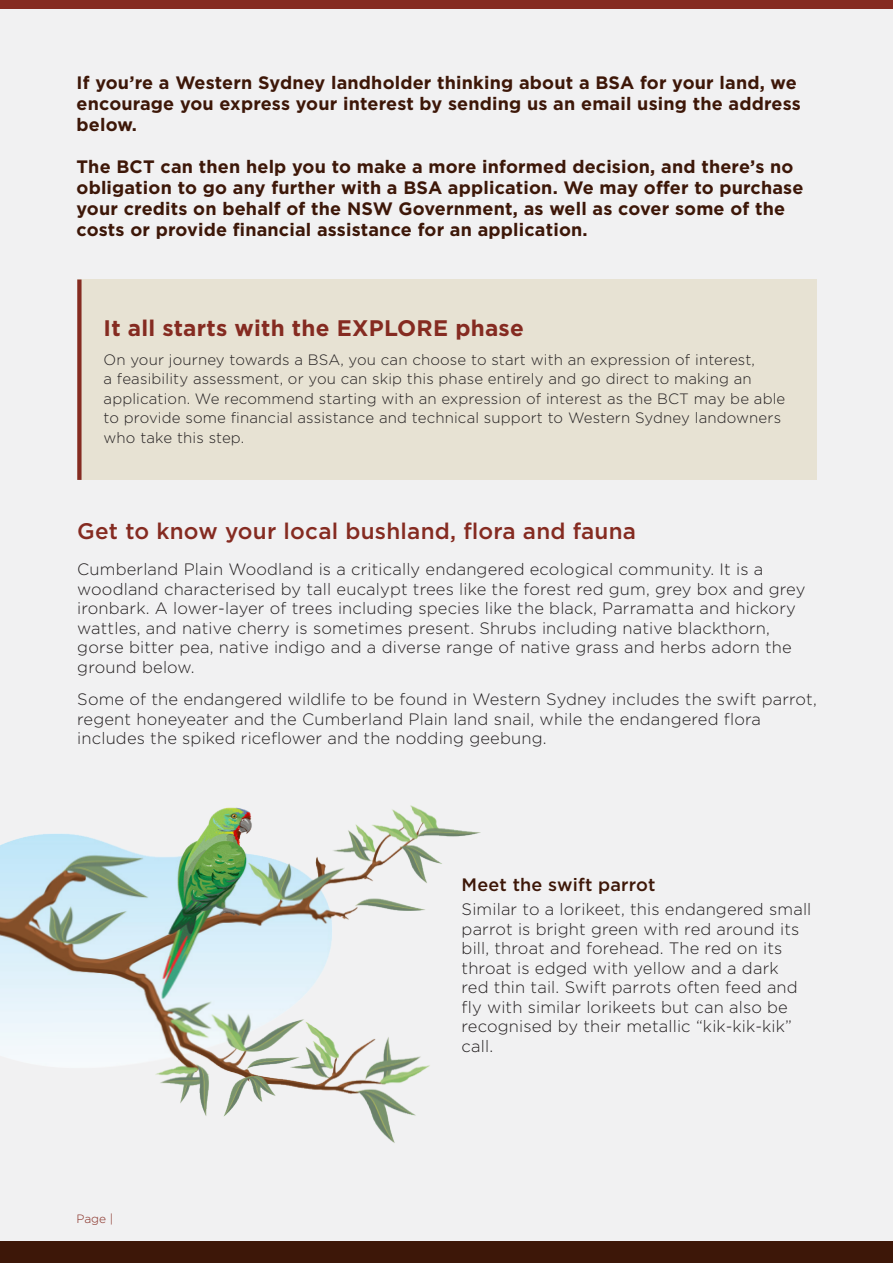
<style>
.page{position:relative;width:893px;height:1263px;background:#f1f1f2}
.page>*{position:absolute;margin:0;border:0;box-sizing:border-box;transform-origin:0 0}
.Body_Copy{font:500 22.5px "Gotham";letter-spacing:.01em;color:#852b21}
.Body_Copy-2{font:700 22.5px "Gotham";letter-spacing:.01em;color:#852b21}
.t1{font:700 18px/21px "Gotham";letter-spacing:.01em;color:#3d1708}
.Body_Copy-3{font:500 18px "Gotham";letter-spacing:.01em;color:#3d1708}
.Body_Copy-4{font:300 16.5px/19.5px "Gotham";letter-spacing:.01em;color:#231f20}
.Body_Copy-5{font:300 15px/19.5px "Gotham";letter-spacing:.01em;color:#231f20}
.t2{font:300 12px "Gotham";color:#852b21}
</style>
<div class="page">
<div style="left:0;top:1241px;width:893px;height:22px;background:#3d1708"></div>
<div style="left:0;top:0;width:893px;height:9px;background:#852b21"></div>
<div style="left:77px;top:279px;width:740px;height:201px;background:#e7e2d3"></div>
<div style="left:77px;top:279px;width:5px;height:201px;background:#852b21"></div>
<img style="left:0;top:805px;width:481px;height:338px">
<p class="t1" style="left:77px;top:72px;width:722px">If you’re a Western Sydney landholder thinking about a BSA for your land, we</p>
<p class="t1" style="left:77px;top:93px;width:726px">encourage you express your interest by sending us an email using the address below.</p>
<p class="t1" style="left:77px;top:156px;width:718px">The BCT can then help you to make a more informed decision, and there’s no</p>
<p class="t1" style="left:77px;top:177px;width:728px">obligation to go any further with a BSA application. We may offer to purchase</p>
<p class="t1" style="left:77px;top:198px;width:710px">your credits on behalf of the NSW Government, as well as cover some of the</p>
<p class="t1" style="left:77px;top:219px;width:513px">costs or provide financial assistance for an application.</p>
<p class="Body_Copy-2" style="left:104px;top:314px;width:422px">It all starts with the EXPLORE phase</p>
<p class="Body_Copy-5" style="left:104px;top:349px;width:683px">On your journey towards a BSA, you can choose to start with an expression of interest,<br>a feasibility assessment, or you can skip this phase entirely and go direct to making an application. We recommend starting with an expression of interest as the BCT may be able to provide some financial assistance and technical support to Western Sydney landowners who take this step.</p>
<p class="Body_Copy" style="left:77px;top:516px;width:560px">Get to know your local bushland, flora and fauna</p>
<p class="Body_Copy-4" style="left:77px;top:559px;width:730px">Cumberland Plain Woodland is a critically endangered ecological community. It is a woodland characterised by tall eucalypt trees like the forest red gum, grey box and grey ironbark. A lower-layer of trees including species like the black, Parramatta and hickory wattles, and native cherry is sometimes present. Shrubs including native blackthorn, gorse bitter pea, native indigo and a diverse range of native grass and herbs adorn the ground below.</p>
<p class="Body_Copy-4" style="left:77px;top:689px;width:741px">Some of the endangered wildlife to be found in Western Sydney includes the swift parrot, regent honeyeater and the Cumberland Plain land snail, while the endangered flora includes the spiked riceflower and the nodding geebung.</p>
<p class="t2" style="left:77px;top:1211px;width:38px">Page |</p>
<p class="Body_Copy-3" style="left:462px;top:873px;width:195px">Meet the swift parrot</p>
<p class="Body_Copy-4" style="left:462px;top:899px;width:351px">Similar to a lorikeet, this endangered small parrot is bright green with red around its bill, throat and forehead. The red on its throat is edged with yellow and a dark<br>red thin tail. Swift parrots often feed and fly with similar lorikeets but can also be recognised by their metallic “kik-kik-kik” call.</p>
</div>
